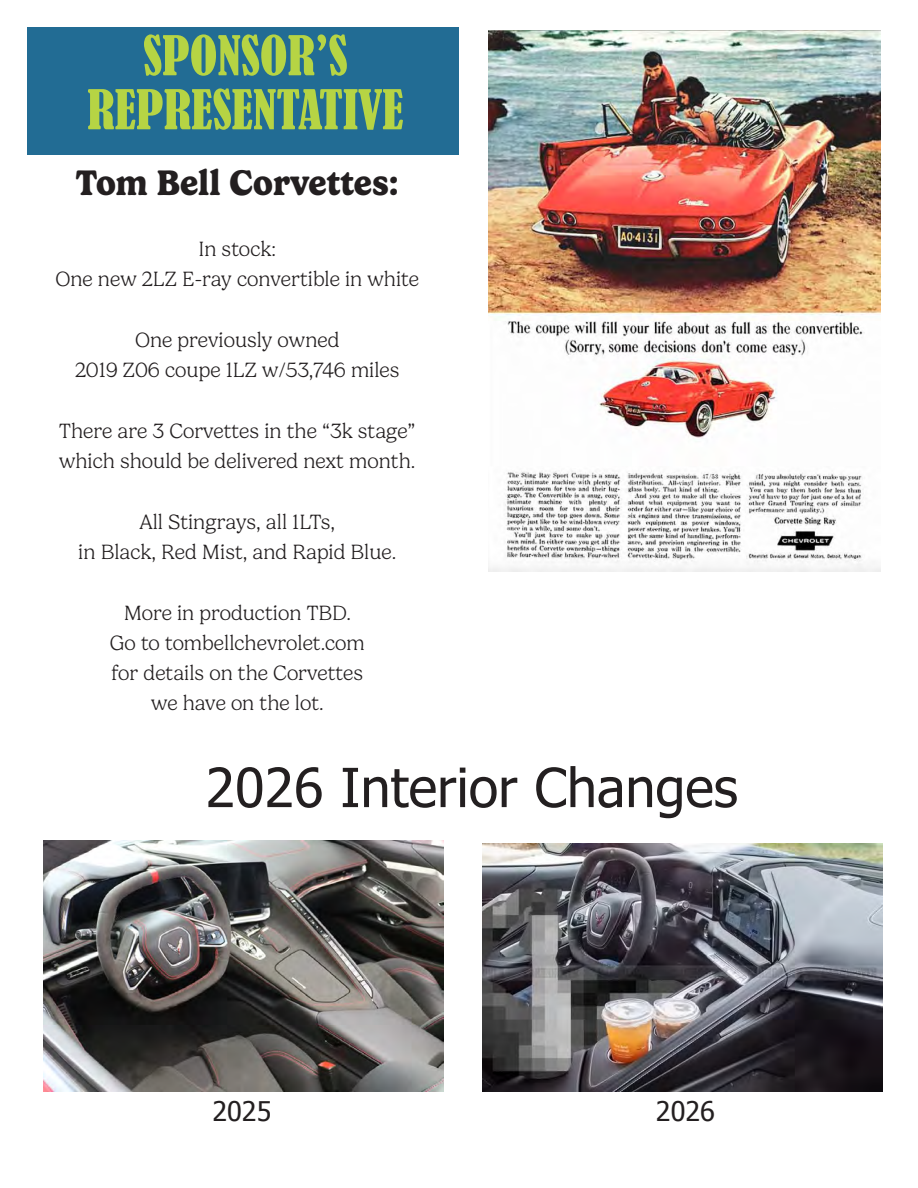
<style>
.page{position:relative;width:918px;height:1188px;background:#fff}
.page>*{position:absolute;margin:0;border:0;box-sizing:border-box;transform-origin:0 0}
.t1{font:54px "Tahoma";color:#231f20}
.t2{font:condensed 51px "Bernard";color:#b6d444}
.t3{font:700 36px "Gelica";color:#231f20}
.t4{font:27px "Tahoma";color:#231f20}
.t5{font:200 21px "Gelica";color:#231f20}
</style>
<div class="page">
<div style="left:27px;top:27px;width:432px;height:127px;background:#226c94"></div>
<img style="left:489px;top:31px;width:391px;height:541px">
<img style="left:43px;top:841px;width:400px;height:250px">
<img style="left:482px;top:843px;width:400px;height:248px">
<p class="t2" style="left:143px;top:26px;width:206px">SPONSOR’S</p>
<p class="t2" style="left:87px;top:80px;width:318px">REPRESENTATIVE</p>
<p class="t3" style="left:76px;top:162px;width:325px">Tom Bell Corvettes:</p>
<p class="t5" style="left:198px;top:241px;width:79px">In stock:</p>
<p class="t5" style="left:55px;top:271px;width:365px">One new 2LZ E-ray convertible in white</p>
<p class="t5" style="left:135px;top:331px;width:206px">One previously owned</p>
<p class="t5" style="left:75px;top:362px;width:326px">2019 Z06 coupe 1LZ w/53,746 miles</p>
<p class="t5" style="left:59px;top:422px;width:357px">There are 3 Corvettes in the “3k stage”</p>
<p class="t5" style="left:59px;top:453px;width:358px">which should be delivered next month.</p>
<p class="t5" style="left:139px;top:513px;width:197px">All Stingrays, all 1LTs,</p>
<p class="t5" style="left:78px;top:544px;width:320px">in Black, Red Mist, and Rapid Blue.</p>
<p class="t5" style="left:124px;top:604px;width:229px">More in production TBD.</p>
<p class="t5" style="left:110px;top:634px;width:256px">Go to tombellchevrolet.com</p>
<p class="t5" style="left:112px;top:665px;width:253px">for details on the Corvettes</p>
<p class="t5" style="left:151px;top:695px;width:174px">we have on the lot.</p>
<p class="t1" style="left:206px;top:753px;width:534px">2026 Interior Changes</p>
<p class="t4" style="left:213px;top:1094px;width:60px">2025</p>
<p class="t4" style="left:656px;top:1094px;width:60px">2026</p>
</div>
